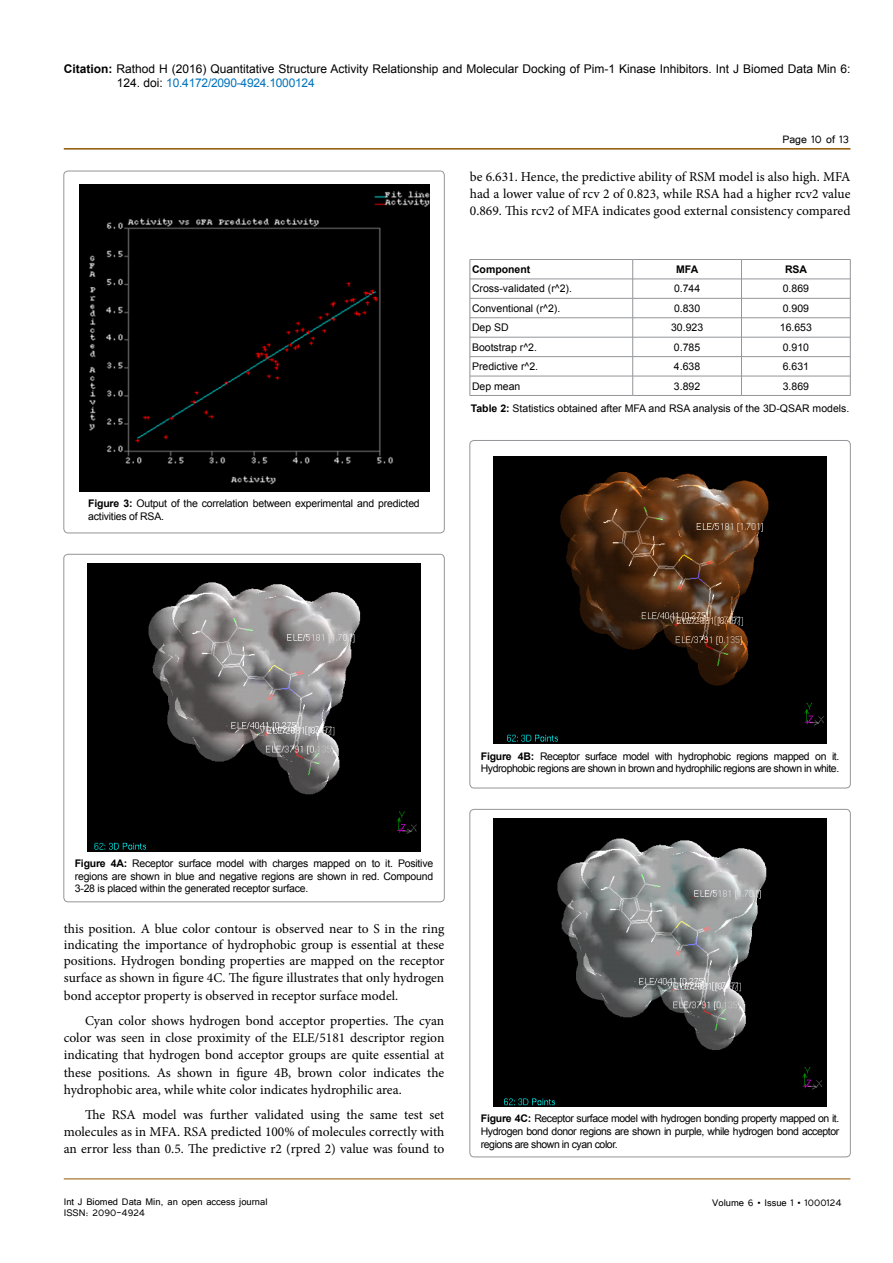
<style>
.page{position:relative;width:893px;height:1263px;background:#fff}
.page>*{position:absolute;margin:0;border:0;box-sizing:border-box;transform-origin:0 0}
.t1{font:13.5px/17.1px "Minion Pro";color:#000;text-align:justify}
.t2{font:13.5px "Tunga";color:#000}
.t3{font:12px/14.4px "Arial";color:#000}
.t4{font:12px "Tunga";color:#000}
.t5{font:10.5px/12.6px "Arial";letter-spacing:-.02em;color:#000;text-align:justify}
.t6{font:10.5px/22px "Arial";color:#000}
.t7{font:10.5px/12.6px "Arial";letter-spacing:-.04em;color:#000}
.t8{font:700 10.5px "Arial";color:#000}
.s1{font-weight:700}
.s2{color:#0072bc}
</style>
<div class="page">
<hr style="left:64px;top:148px;width:786px;height:2px;background:#905501">
<hr style="left:64px;top:1179px;width:786px;height:1px;background:#905501">
<div style="left:64px;top:171px;width:380px;height:362px;border:1px solid #939598;border-radius:4px"></div>
<img style="left:79px;top:184px;width:350px;height:307px">
<div style="left:64px;top:554px;width:380px;height:348px;border:1px solid #939598;border-radius:4px"></div>
<img style="left:87px;top:564px;width:334px;height:287px">
<div style="left:470px;top:809px;width:380px;height:348px;border:1px solid #939598;border-radius:4px"></div>
<img style="left:493px;top:819px;width:334px;height:287px">
<div style="left:470px;top:440px;width:380px;height:348px;border:1px solid #939598;border-radius:4px"></div>
<img style="left:493px;top:456px;width:334px;height:287px">
<hr style="left:470px;top:259px;width:163px;height:1px;background:#939598">
<hr style="left:633px;top:259px;width:108px;height:1px;background:#939598">
<hr style="left:741px;top:259px;width:109px;height:1px;background:#939598">
<hr style="left:470px;top:279px;width:163px;height:1px;background:#939598">
<hr style="left:633px;top:279px;width:108px;height:1px;background:#939598">
<hr style="left:741px;top:279px;width:109px;height:1px;background:#939598">
<hr style="left:470px;top:298px;width:163px;height:1px;background:#939598">
<hr style="left:633px;top:298px;width:108px;height:1px;background:#939598">
<hr style="left:741px;top:298px;width:109px;height:1px;background:#939598">
<hr style="left:470px;top:317px;width:163px;height:1px;background:#939598">
<hr style="left:633px;top:317px;width:108px;height:1px;background:#939598">
<hr style="left:741px;top:317px;width:109px;height:1px;background:#939598">
<hr style="left:470px;top:337px;width:163px;height:1px;background:#939598">
<hr style="left:633px;top:337px;width:108px;height:1px;background:#939598">
<hr style="left:741px;top:337px;width:109px;height:1px;background:#939598">
<hr style="left:470px;top:356px;width:163px;height:1px;background:#939598">
<hr style="left:633px;top:356px;width:108px;height:1px;background:#939598">
<hr style="left:741px;top:356px;width:109px;height:1px;background:#939598">
<hr style="left:470px;top:376px;width:163px;height:1px;background:#939598">
<svg style="left:470px;top:260px;width:1px;height:135px"></svg>
<hr style="left:633px;top:376px;width:108px;height:1px;background:#939598">
<svg style="left:632px;top:259px;width:1px;height:136px"></svg>
<hr style="left:741px;top:376px;width:109px;height:1px;background:#939598">
<svg style="left:741px;top:259px;width:1px;height:136px"></svg>
<svg style="left:850px;top:259px;width:1px;height:136px"></svg>
<hr style="left:470px;top:395px;width:163px;height:1px;background:#939598">
<hr style="left:633px;top:395px;width:108px;height:1px;background:#939598">
<hr style="left:741px;top:395px;width:109px;height:1px;background:#939598">
<p class="t3" style="left:117px;top:61px;width:735px;text-indent:-53px"><span class="s1">Citation:</span> Rathod H (2016) Quantitative Structure Activity Relationship and Molecular Docking of Pim-1 Kinase Inhibitors. Int J Biomed Data Min 6:<br>124. doi: <span class="s2">10.4172/2090-4924.1000124</span></p>
<p class="t2" style="left:782px;top:131px;width:68px">Page 10 of 13</p>
<p class="t1" style="left:470px;top:168px;width:382px">be 6.631. Hence, the predictive ability of RSM model is also high. MFA had a lower value of rcv 2 of 0.823, while RSA had a higher rcv2 value 0.869. This rcv2 of MFA indicates good external consistency compared</p>
<p class="t5" style="left:88px;top:497px;width:333px"><span class="s1">Figure 3:</span> Output of the correlation between experimental and predicted activities of RSA.</p>
<p class="t8" style="left:472px;top:262px;width:60px">Component</p>
<p class="t8" style="left:676px;top:262px;width:24px">MFA</p>
<p class="t8" style="left:785px;top:262px;width:24px">RSA</p>
<p class="t6" style="left:472px;top:278px;width:102px">Cross-validated (r^2).</p>
<p class="t5" style="left:674px;top:283px;width:28px">0.744</p>
<p class="t5" style="left:783px;top:283px;width:28px">0.869</p>
<p class="t6" style="left:472px;top:297px;width:90px">Conventional (r^2).</p>
<p class="t5" style="left:674px;top:302px;width:28px">0.830</p>
<p class="t5" style="left:783px;top:302px;width:28px">0.909</p>
<p class="t5" style="left:472px;top:321px;width:38px">Dep SD</p>
<p class="t5" style="left:671px;top:321px;width:34px">30.923</p>
<p class="t5" style="left:780px;top:321px;width:34px">16.653</p>
<p class="t6" style="left:472px;top:336px;width:67px">Bootstrap r^2.</p>
<p class="t5" style="left:674px;top:341px;width:28px">0.785</p>
<p class="t5" style="left:783px;top:341px;width:28px">0.910</p>
<p class="t6" style="left:472px;top:356px;width:68px">Predictive r^2.</p>
<p class="t5" style="left:674px;top:360px;width:28px">4.638</p>
<p class="t5" style="left:783px;top:360px;width:28px">6.631</p>
<p class="t5" style="left:472px;top:380px;width:50px">Dep mean</p>
<p class="t5" style="left:674px;top:380px;width:28px">3.892</p>
<p class="t6" style="left:471px;top:375px;width:380px;text-indent:312px">3.869<br><span class="s1">Table 2:</span> Statistics obtained after MFA and RSA analysis of the 3D-QSAR models.</p>
<p class="t5" style="left:75px;top:857px;width:360px"><span class="s1">Figure 4A:</span> Receptor surface model with charges mapped on to it. Positive regions are shown in blue and negative regions are shown in red. Compound 3-28 is placed within the generated receptor surface.</p>
<p class="t1" style="left:64px;top:920px;width:382px;line-height:16.6px">this position. A blue color contour is observed near to S in the ring indicating the importance of hydrophobic group is essential at these positions. Hydrogen bonding properties are mapped on the receptor surface as shown in figure 4C. The figure illustrates that only hydrogen bond acceptor property is observed in receptor surface model.</p>
<p class="t1" style="left:64px;top:1012px;width:382px;text-indent:21px">Cyan color shows hydrogen bond acceptor properties. The cyan color was seen in close proximity of the ELE/5181 descriptor region indicating that hydrogen bond acceptor groups are quite essential at these positions. As shown in figure 4B, brown color indicates the hydrophobic area, while white color indicates hydrophilic area.</p>
<p class="t1" style="left:64px;top:1106px;width:382px;text-indent:21px">The RSA model was further validated using the same test set molecules as in MFA. RSA predicted 100% of molecules correctly with an error less than 0.5. The predictive r2 (rpred 2) value was found to</p>
<p class="t7" style="left:481px;top:750px;width:360px"><span class="s1">Figure 4B:</span> Receptor surface model with hydrophobic regions mapped on it.<br>Hydrophobic regions are shown in brown and hydrophilic regions are shown in white.</p>
<p class="t5" style="left:481px;top:1112px;width:360px"><span class="s1">Figure 4C:</span> Receptor surface model with hydrogen bonding property mapped on it.<br>Hydrogen bond donor regions are shown in purple, while hydrogen bond acceptor regions are shown in cyan color.</p>
<p class="t4" style="left:64px;top:1194px;width:205px">Int J Biomed Data Min, an open access journal</p>
<p class="t4" style="left:712px;top:1195px;width:131px">Volume 6 • Issue 1 • 1000124</p>
<p class="t4" style="left:64px;top:1205px;width:83px">ISSN: 2090-4924</p>
</div>
